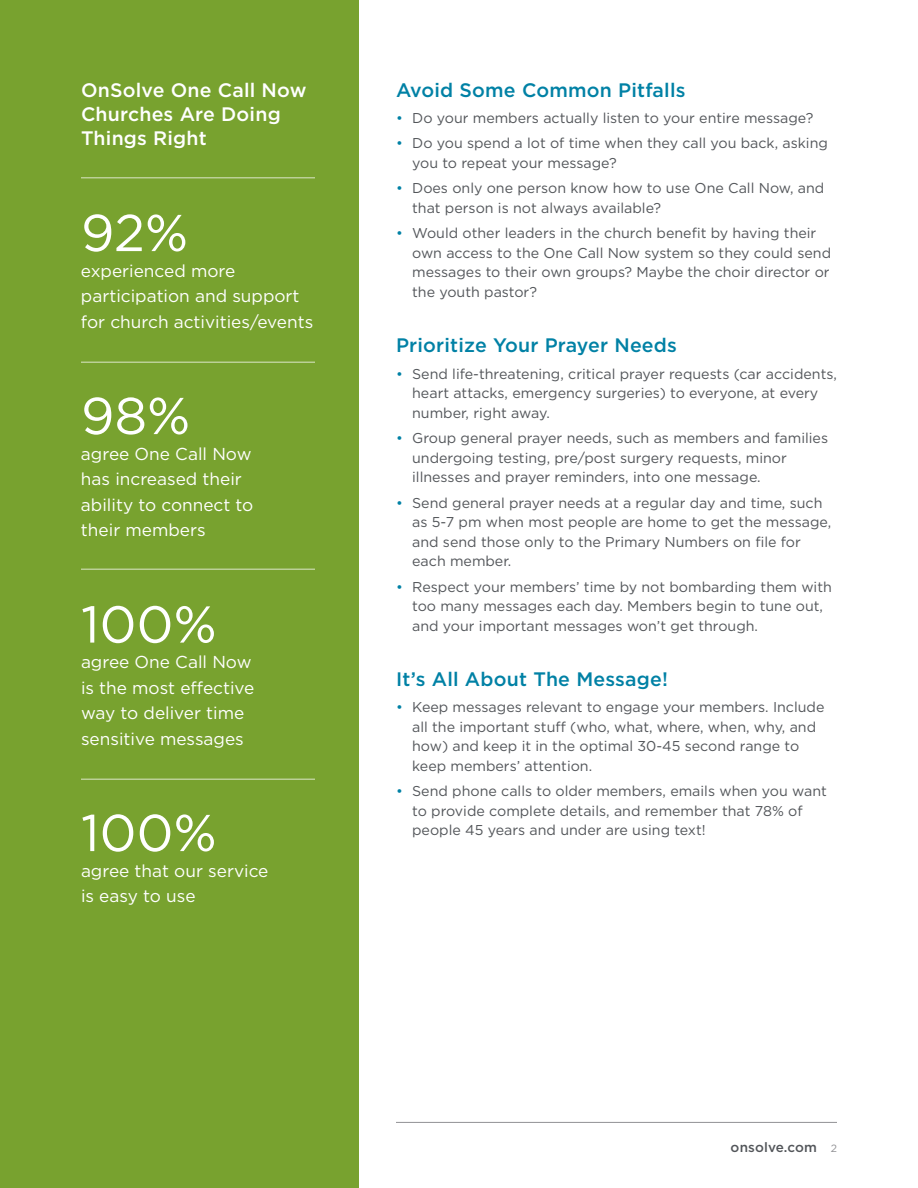
<style>
.page{position:relative;width:918px;height:1188px;background:#fff}
.page>*{position:absolute;margin:0;border:0;box-sizing:border-box;transform-origin:0 0}
.t1{font:51.75px "Gotham";color:#fff}
.t2{font:500 19.5px "Gotham";letter-spacing:.01em;color:#0081a5}
.t3{font:500 19.5px/24px "Gotham";letter-spacing:.01em;color:#fff}
.t4{font:17.25px/25.5px "Gotham";color:#fff}
.t5{font:14.25px/19.5px "Gotham";color:#53565a}
.t6{font:500 13.5px "Gotham";letter-spacing:.01em;color:#53565a}
.s1{color:#0081a5}
.s2{font-weight:400;font-size:10.5px;color:#919194}
</style>
<div class="page">
<hr style="left:396px;top:1122px;width:441px;height:1px;background:#919194">
<div style="left:0;top:0;width:358px;height:1188px;background:#78a22f"></div>
<hr style="left:81px;top:177px;width:234px;height:1px;background:#fff">
<hr style="left:81px;top:362px;width:234px;height:1px;background:#fff">
<hr style="left:81px;top:568px;width:234px;height:2px;background:#fff">
<hr style="left:81px;top:778px;width:234px;height:2px;background:#fff">
<h2 class="t3" style="left:81px;top:77px;width:227px">OnSolve One Call Now<br>Churches Are Doing<br>Things Right</h2>
<h1 class="t1" style="left:81px;top:200px;width:109px">92%</h1>
<p class="t4" style="left:81px;top:257px;width:234px">experienced more participation and support for church activities/events</p>
<h1 class="t1" style="left:81px;top:383px;width:111px">98%</h1>
<p class="t4" style="left:81px;top:440px;width:174px">agree One Call Now has increased their ability to connect to their members</p>
<h1 class="t1" style="left:81px;top:591px;width:137px">100%</h1>
<p class="t4" style="left:81px;top:649px;width:175px">agree One Call Now is the most effective way to deliver time sensitive messages</p>
<h1 class="t1" style="left:81px;top:800px;width:137px">100%</h1>
<p class="t4" style="left:81px;top:857px;width:189px">agree that our service is easy to use</p>
<h2 class="t2" style="left:396px;top:77px;width:291px">Avoid Some Common Pitfalls</h2>
<p class="t5" style="left:396px;top:108px;width:419px"><span class="s1">•</span> Do your members actually listen to your entire message?</p>
<p class="t5" style="left:412px;top:133px;width:417px;text-indent:-16px"><span class="s1">•</span> Do you spend a lot of time when they call you back, asking you to repeat your message?</p>
<p class="t5" style="left:412px;top:178px;width:414px;text-indent:-16px"><span class="s1">•</span> Does only one person know how to use One Call Now, and that person is not always available?</p>
<p class="t5" style="left:412px;top:223px;width:420px;text-indent:-16px"><span class="s1">•</span> Would other leaders in the church benefit by having their own access to the One Call Now system so they could send messages to their own groups? Maybe the choir director or the youth pastor?</p>
<h2 class="t2" style="left:396px;top:333px;width:283px">Prioritize Your Prayer Needs</h2>
<p class="t5" style="left:412px;top:364px;width:426px;text-indent:-16px"><span class="s1">•</span> Send life-threatening, critical prayer requests (car accidents, heart attacks, emergency surgeries) to everyone, at every number, right away.</p>
<p class="t5" style="left:412px;top:428px;width:417px;text-indent:-16px"><span class="s1">•</span> Group general prayer needs, such as members and families undergoing testing, pre/post surgery requests, minor illnesses and prayer reminders, into one message.</p>
<p class="t5" style="left:412px;top:492px;width:421px;text-indent:-16px"><span class="s1">•</span> Send general prayer needs at a regular day and time, such as 5-7 pm when most people are home to get the message, and send those only to the Primary Numbers on file for each member.</p>
<p class="t5" style="left:412px;top:576px;width:421px;text-indent:-16px"><span class="s1">•</span> Respect your members’ time by not bombarding them with too many messages each day. Members begin to tune out, and your important messages won’t get through.</p>
<h2 class="t2" style="left:396px;top:666px;width:273px">It’s All About The Message!</h2>
<p class="t5" style="left:412px;top:697px;width:414px;text-indent:-16px"><span class="s1">•</span> Keep messages relevant to engage your members. Include all the important stuff (who, what, where, when, why, and how) and keep it in the optimal 30-45 second range to keep members’ attention.</p>
<p class="t5" style="left:412px;top:781px;width:416px;text-indent:-16px"><span class="s1">•</span> Send phone calls to older members, emails when you want to provide complete details, and remember that 78% of people 45 years and under are using text!</p>
<p class="t6" style="left:731px;top:1139px;width:108px">onsolve.com <span class="s2">2</span></p>
</div>
